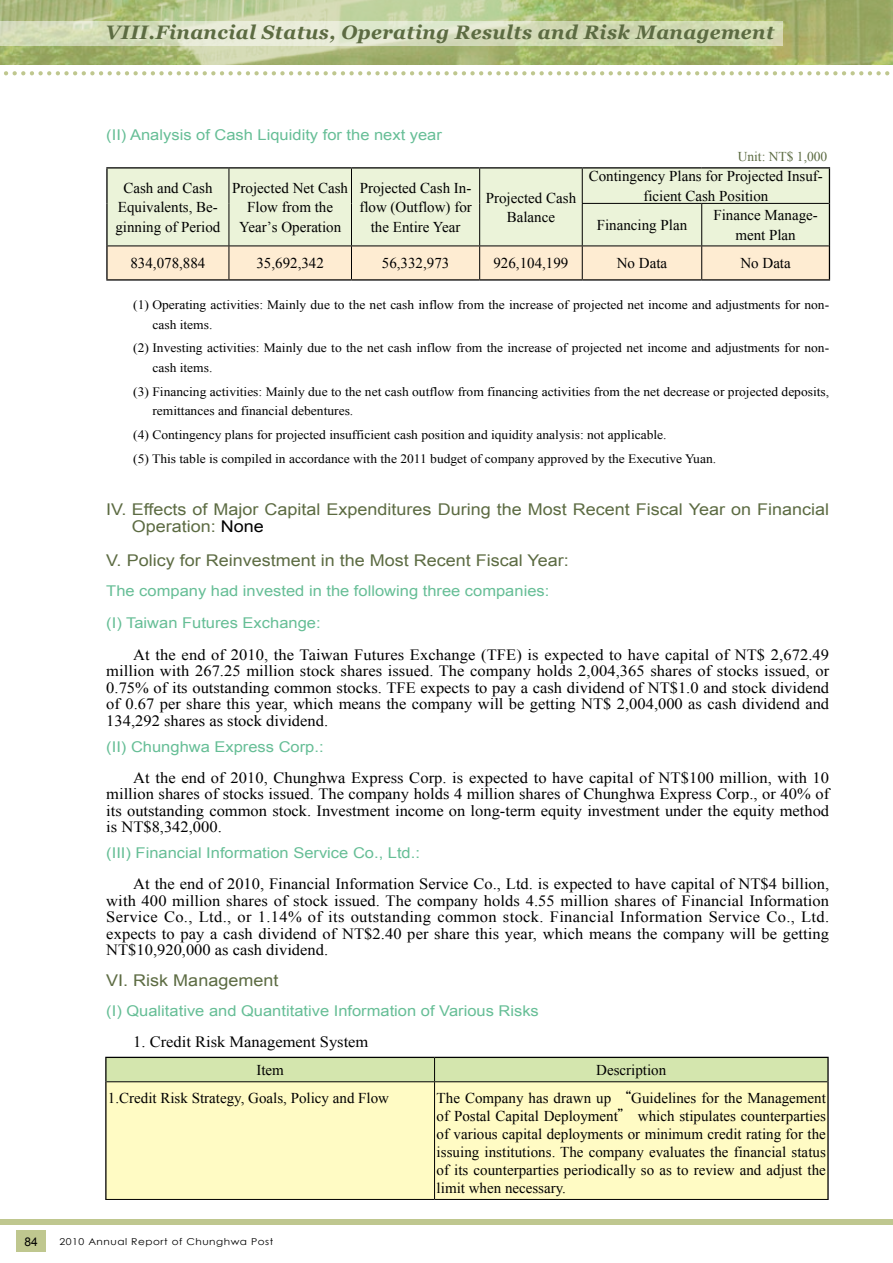
<style>
.page{position:relative;width:893px;height:1263px;background:#fff}
.page>*{position:absolute;margin:0;border:0;box-sizing:border-box;transform-origin:0 0}
.t1{font:italic 700 19.5px "Georgia";letter-spacing:.02em;color:#5c6b42}
.t2{font:16.2px/17.2px "Arial";color:#5c6b42;scale:1.11 1}
.t3{font:15.6px/16.5px "Times New Roman";color:#000;text-align:justify;scale:1.05 1}
.t4{font:15px/19.5px "Times New Roman";color:#000;text-align:center}
.t5{font:14.85px/32.1px "Arial";color:#66be96;scale:1.11 1}
.t6{font:13.5px "Times New Roman";color:#5c6b42}
.t7{font:12.9px/19.5px "Times New Roman";color:#000;scale:1.05 1}
.t8{font:12px "Arial";color:#000}
.t9{font:9.45px "Century Gothic";letter-spacing:.05em;color:#000;scale:1.11 1}
.s1{color:#000}
.s2{font-family:"DF Ming Std W3"}
</style>
<div class="page">
<img style="left:0;top:0;width:892px;height:64px">
<svg style="left:0;top:21px;width:782px;height:24px"></svg>
<div style="left:0;top:1219px;width:893px;height:6px;background:#bfc78f"></div>
<div style="left:16px;top:1230px;width:30px;height:22px;background:#bfc78f"></div>
<hr style="left:892px;top:0;width:1px;height:64px;background:#bfc78f">
<svg style="left:4px;top:71px;width:886px;height:4px"></svg>
<div style="left:108px;top:169px;width:721px;height:77px;background:#ebf3d9"></div>
<div style="left:108px;top:247px;width:721px;height:32px;background:#feecd2"></div>
<hr style="left:106px;top:167px;width:123px;height:2px;background:#000">
<hr style="left:106px;top:169px;width:2px;height:34px;background:#000">
<hr style="left:229px;top:167px;width:122px;height:2px;background:#000">
<hr style="left:351px;top:167px;width:129px;height:2px;background:#000">
<hr style="left:480px;top:167px;width:102px;height:2px;background:#000">
<hr style="left:106px;top:203px;width:2px;height:43px;background:#000">
<hr style="left:582px;top:167px;width:120px;height:2px;background:#000">
<hr style="left:702px;top:167px;width:128px;height:2px;background:#000">
<hr style="left:829px;top:169px;width:1px;height:34px;background:#000">
<hr style="left:829px;top:203px;width:1px;height:43px;background:#000">
<hr style="left:106px;top:246px;width:2px;height:33px;background:#000">
<hr style="left:829px;top:246px;width:1px;height:33px;background:#000">
<hr style="left:106px;top:279px;width:123px;height:2px;background:#000">
<hr style="left:229px;top:279px;width:122px;height:2px;background:#000">
<hr style="left:351px;top:279px;width:129px;height:2px;background:#000">
<hr style="left:480px;top:279px;width:102px;height:2px;background:#000">
<hr style="left:582px;top:279px;width:120px;height:2px;background:#000">
<hr style="left:702px;top:279px;width:128px;height:2px;background:#000">
<hr style="left:229px;top:169px;width:1px;height:34px;background:#000">
<hr style="left:351px;top:169px;width:1px;height:34px;background:#000">
<hr style="left:479px;top:169px;width:1px;height:34px;background:#000">
<hr style="left:229px;top:203px;width:1px;height:43px;background:#000">
<hr style="left:351px;top:203px;width:1px;height:43px;background:#000">
<hr style="left:479px;top:203px;width:1px;height:43px;background:#000">
<hr style="left:582px;top:169px;width:1px;height:34px;background:#000">
<hr style="left:582px;top:203px;width:120px;height:1px;background:#000">
<hr style="left:582px;top:204px;width:1px;height:42px;background:#000">
<hr style="left:702px;top:203px;width:127px;height:1px;background:#000">
<hr style="left:701px;top:204px;width:1px;height:42px;background:#000">
<hr style="left:108px;top:246px;width:121px;height:1px;background:#000">
<hr style="left:229px;top:246px;width:122px;height:1px;background:#000">
<hr style="left:229px;top:246px;width:1px;height:33px;background:#000">
<hr style="left:351px;top:246px;width:129px;height:1px;background:#000">
<hr style="left:351px;top:246px;width:1px;height:33px;background:#000">
<hr style="left:480px;top:246px;width:102px;height:1px;background:#000">
<hr style="left:479px;top:246px;width:1px;height:33px;background:#000">
<hr style="left:582px;top:246px;width:120px;height:1px;background:#000">
<hr style="left:582px;top:246px;width:1px;height:33px;background:#000">
<hr style="left:702px;top:246px;width:127px;height:1px;background:#000">
<hr style="left:701px;top:246px;width:1px;height:33px;background:#000">
<div style="left:107px;top:1082px;width:720px;height:117px;background:#fffbc4"></div>
<hr style="left:434px;top:1082px;width:1px;height:117px;background:#000">
<hr style="left:105px;top:1199px;width:330px;height:1px;background:#000">
<hr style="left:435px;top:1199px;width:394px;height:1px;background:#000">
<div style="left:107px;top:1058px;width:720px;height:24px;background:#d4e6ae"></div>
<hr style="left:435px;top:1081px;width:392px;height:1px;background:#000">
<hr style="left:105px;top:1057px;width:330px;height:1px;background:#000">
<hr style="left:105px;top:1058px;width:2px;height:24px;background:#000">
<hr style="left:435px;top:1057px;width:394px;height:1px;background:#000">
<hr style="left:827px;top:1058px;width:2px;height:24px;background:#000">
<hr style="left:105px;top:1082px;width:2px;height:117px;background:#000">
<hr style="left:827px;top:1082px;width:2px;height:117px;background:#000">
<p class="t1" style="left:106px;top:21px;width:670px">VIII.Financial Status, Operating Results and Risk Management</p>
<p class="t5" style="left:106px;top:119px;width:304px">(II) Analysis of Cash Liquidity for the next year</p>
<p class="t4" style="left:115px;top:178px;width:106px">Cash and Cash<br>Equivalents, Be&shy;ginning of Period</p>
<p class="t4" style="left:232px;top:178px;width:117px">Projected Net Cash<br>Flow from the<br>Year’s Operation</p>
<p class="t4" style="left:359px;top:178px;width:114px">Projected Cash In&shy;flow (Outflow) for the Entire Year</p>
<p class="t4" style="left:486px;top:188px;width:92px">Projected Cash<br>Balance</p>
<p class="t6" style="left:738px;top:148px;width:91px">Unit: NT$ 1,000</p>
<p class="t4" style="left:589px;top:166px;width:236px">Contingency Plans for Projected Insuf&shy;ficient Cash Position</p>
<p class="t4" style="left:597px;top:215px;width:92px">Financing Plan</p>
<p class="t4" style="left:713px;top:205px;width:106px">Finance Manage&shy;ment Plan</p>
<p class="t4" style="left:130px;top:253px;width:76px">834,078,884</p>
<p class="t4" style="left:256px;top:253px;width:69px">35,692,342</p>
<p class="t4" style="left:382px;top:253px;width:69px">56,332,973</p>
<p class="t4" style="left:493px;top:253px;width:76px">926,104,199</p>
<p class="t4" style="left:617px;top:253px;width:52px">No Data</p>
<p class="t4" style="left:740px;top:253px;width:52px">No Data</p>
<p class="t7" style="left:152px;top:295px;width:646px;text-indent:-19px">(1) Operating activities: Mainly due to the net cash inflow from the increase of projected net income and adjustments for non&shy;cash items.</p>
<p class="t7" style="left:152px;top:338px;width:646px;text-indent:-19px">(2) Investing activities: Mainly due to the net cash inflow from the increase of projected net income and adjustments for non&shy;cash items.</p>
<p class="t7" style="left:152px;top:381px;width:646px;text-indent:-19px">(3) Financing activities: Mainly due to the net cash outflow from financing activities from the net decrease or projected deposits, remittances and financial debentures.</p>
<p class="t7" style="left:133px;top:422px;width:557px;line-height:23.7px">(4) Contingency plans for projected insufficient cash position and iquidity analysis: not applicable.<br>(5) This table is compiled in accordance with the 2011 budget of company approved by the Executive Yuan.</p>
<p class="t2" style="left:132px;top:501px;width:630px;text-indent:-25px">IV. Effects of Major Capital Expenditures During the Most Recent Fiscal Year on Financial<br>Operation: <span class="s1">None</span></p>
<p class="t2" style="left:106px;top:552px;width:418px">V. Policy for Reinvestment in the Most Recent Fiscal Year:</p>
<p class="t5" style="left:106px;top:575px;width:401px">The company had invested in the following three companies: (I) Taiwan Futures Exchange:</p>
<p class="t3" style="left:106px;top:646px;width:690px;text-indent:27px">At the end of 2010, the Taiwan Futures Exchange (TFE) is expected to have capital of NT$ 2,672.49 million with 267.25 million stock shares issued. The company holds 2,004,365 shares of stocks issued, or 0.75% of its outstanding common stocks. TFE expects to pay a cash dividend of NT$1.0 and stock dividend of 0.67 per share this year, which means the company will be getting NT$ 2,004,000 as cash dividend and 134,292 shares as stock dividend.</p>
<p class="t5" style="left:106px;top:730px;width:197px">(II) Chunghwa Express Corp.:</p>
<p class="t3" style="left:106px;top:769px;width:690px;text-indent:27px">At the end of 2010, Chunghwa Express Corp. is expected to have capital of NT$100 million, with 10 million shares of stocks issued. The company holds 4 million shares of Chunghwa Express Corp., or 40% of its outstanding common stock. Investment income on long-term equity investment under the equity method is NT$8,342,000.</p>
<p class="t5" style="left:106px;top:837px;width:284px">(III) Financial Information Service Co., Ltd.:</p>
<p class="t3" style="left:106px;top:876px;width:690px;text-indent:27px">At the end of 2010, Financial Information Service Co., Ltd. is expected to have capital of NT$4 billion, with 400 million shares of stock issued. The company holds 4.55 million shares of Financial Information Service Co., Ltd., or 1.14% of its outstanding common stock. Financial Information Service Co., Ltd. expects to pay a cash dividend of NT$2.40 per share this year, which means the company will be getting NT$10,920,000 as cash dividend.</p>
<p class="t2" style="left:106px;top:971px;width:157px">VI. Risk Management</p>
<p class="t5" style="left:106px;top:994px;width:391px">(I) Qualitative and Quantitative Information of Various Risks</p>
<p class="t3" style="left:133px;top:1033px;width:225px">1. Credit Risk Management System</p>
<p class="t4" style="left:256px;top:1060px;width:29px">Item</p>
<p class="t4" style="left:596px;top:1060px;width:71px">Description</p>
<p class="t4" style="left:108px;top:1088px;width:283px">1.Credit Risk Strategy, Goals, Policy and Flow</p>
<p class="t4" style="left:437px;top:1089px;width:391px;line-height:18px;text-align:justify">The Company has drawn up <span class="s2">“</span>Guidelines for the Management of Postal Capital Deployment<span class="s2">”</span> which stipulates counterparties of various capital deployments or minimum credit rating for the issuing institutions. The company evaluates the financial status of its counterparties periodically so as to review and adjust the limit when necessary.</p>
<p class="t8" style="left:25px;top:1233px;width:15px">84</p>
<p class="t9" style="left:60px;top:1234px;width:194px">2010 Annual Report of Chunghwa Post</p>
</div>
